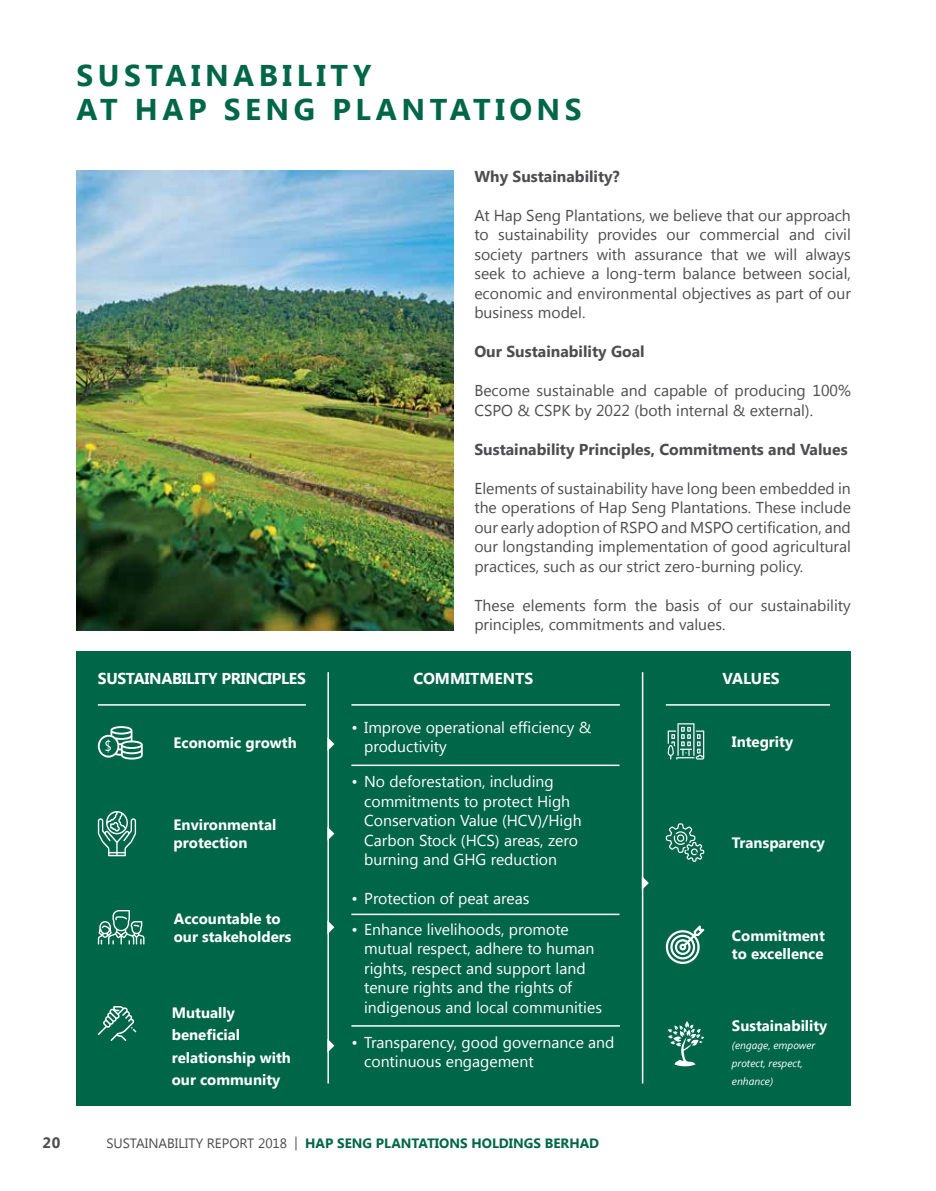
<style>
.page{position:relative;width:936px;height:1191px;background:#fff}
.page>*{position:absolute;margin:0;border:0;box-sizing:border-box;transform-origin:0 0}
.t1{font:700 30px/34.5px "Segoe UI";letter-spacing:.15em;color:#006648}
.t2{font:15.75px/19.5px "Segoe UI";color:#4d4d4f;text-align:justify}
.t3{font:15.75px/19.5px "Segoe UI";color:#fff}
.t4{font:700 15.75px "Segoe UI";color:#4d4d4f}
.t5{font:700 15.75px "Segoe UI";letter-spacing:-.02em;color:#fff}
.t6{font:700 15.75px "Segoe UI";color:#fff}
.t7{font:700 15px/18px "Segoe UI";color:#fff}
.t8{font:700 15px "Segoe UI";color:#4d4d4f}
.t9{font:700 13.5px "Segoe UI";color:#006648}
.t10{font:italic 10.5px/18px "Segoe UI";color:#fff}
.s1{font-weight:400;color:#4d4d4f}
</style>
<div class="page">
<img style="left:77px;top:171px;width:376px;height:459px">
<div style="left:77px;top:651px;width:773px;height:455px;background:#006648"></div>
<svg style="left:98px;top:726px;width:45px;height:33px"></svg>
<svg style="left:98px;top:811px;width:38px;height:45px"></svg>
<svg style="left:98px;top:910px;width:46px;height:34px"></svg>
<svg style="left:98px;top:1006px;width:38px;height:35px"></svg>
<hr style="left:98px;top:704px;width:208px;height:1px;background:#fff">
<svg style="left:667px;top:723px;width:37px;height:36px"></svg>
<svg style="left:667px;top:1021px;width:37px;height:45px"></svg>
<svg style="left:665px;top:925px;width:39px;height:39px"></svg>
<svg style="left:665px;top:823px;width:39px;height:38px"></svg>
<hr style="left:665px;top:704px;width:165px;height:1px;background:#fff">
<hr style="left:327px;top:672px;width:2px;height:411px;background:#fff">
<svg style="left:327px;top:737px;width:7px;height:14px"></svg>
<svg style="left:327px;top:826px;width:7px;height:14px"></svg>
<svg style="left:327px;top:920px;width:7px;height:14px"></svg>
<svg style="left:327px;top:1038px;width:7px;height:14px"></svg>
<hr style="left:641px;top:672px;width:2px;height:411px;background:#fff">
<svg style="left:641px;top:876px;width:7px;height:14px"></svg>
<hr style="left:351px;top:704px;width:269px;height:1px;background:#fff">
<hr style="left:351px;top:764px;width:268px;height:2px;background:#fff">
<hr style="left:351px;top:913px;width:268px;height:2px;background:#fff">
<hr style="left:351px;top:1025px;width:269px;height:1px;background:#fff">
<h1 class="t1" style="left:77px;top:56px;width:506px">SUSTAINABILITY<br>AT HAP SENG PLANTATIONS</h1>
<p class="t5" style="left:98px;top:667px;width:209px">SUSTAINABILITY PRINCIPLES</p>
<p class="t7" style="left:174px;top:733px;width:125px">Economic growth</p>
<p class="t7" style="left:174px;top:815px;width:104px">Environmental protection</p>
<p class="t7" style="left:174px;top:908px;width:119px">Accountable to our stakeholders</p>
<p class="t7" style="left:172px;top:1000px;width:121px;line-height:22.5px">Mutually beneficial relationship with our community</p>
<p class="t4" style="left:474px;top:165px;width:147px">Why Sustainability?</p>
<p class="t2" style="left:474px;top:205px;width:378px">At Hap Seng Plantations, we believe that our approach to sustainability provides our commercial and civil society partners with assurance that we will always seek to achieve a long-term balance between social, economic and environmental objectives as part of our business model.</p>
<p class="t4" style="left:474px;top:340px;width:172px">Our Sustainability Goal</p>
<p class="t2" style="left:474px;top:380px;width:378px">Become sustainable and capable of producing 100%<br>CSPO &amp; CSPK by 2022 (both internal &amp; external).</p>
<p class="t4" style="left:474px;top:438px;width:375px">Sustainability Principles, Commitments and Values</p>
<p class="t2" style="left:474px;top:477px;width:378px">Elements of sustainability have long been embedded in the operations of Hap Seng Plantations. These include our early adoption of RSPO and MSPO certification, and our longstanding implementation of good agricultural practices, such as our strict zero-burning policy.</p>
<p class="t2" style="left:474px;top:594px;width:378px">These elements form the basis of our sustainability principles, commitments and values.</p>
<p class="t6" style="left:413px;top:667px;width:121px">COMMITMENTS</p>
<p class="t5" style="left:722px;top:667px;width:59px">VALUES</p>
<p class="t3" style="left:364px;top:716px;width:229px;text-indent:-13px">• Improve operational efficiency &amp; productivity</p>
<p class="t3" style="left:364px;top:771px;width:219px;text-indent:-13px">• No deforestation, including commitments to protect High<br>Conservation Value (HCV)/High<br>Carbon Stock (HCS) areas, zero burning and GHG reduction</p>
<p class="t3" style="left:351px;top:888px;width:179px">• Protection of peat areas</p>
<p class="t3" style="left:364px;top:918px;width:239px;text-indent:-13px">• Enhance livelihoods, promote mutual respect, adhere to human rights, respect and support land tenure rights and the rights of indigenous and local communities</p>
<p class="t3" style="left:364px;top:1031px;width:252px;text-indent:-13px">• Transparency, good governance and continuous engagement</p>
<p class="t7" style="left:731px;top:731px;width:63px">Integrity</p>
<p class="t7" style="left:731px;top:833px;width:94px">Transparency</p>
<p class="t7" style="left:731px;top:926px;width:94px">Commitment to excellence</p>
<p class="t7" style="left:731px;top:1016px;width:97px">Sustainability</p>
<p class="t10" style="left:731px;top:1036px;width:85px">(engage, empower protect, respect, enhance)</p>
<p class="t8" style="left:43px;top:1132px;width:19px">20</p>
<p class="t9" style="left:106px;top:1134px;width:494px"><span class="s1">SUSTAINABILITY REPORT 2018 |</span> HAP SENG PLANTATIONS HOLDINGS BERHAD</p>
</div>
